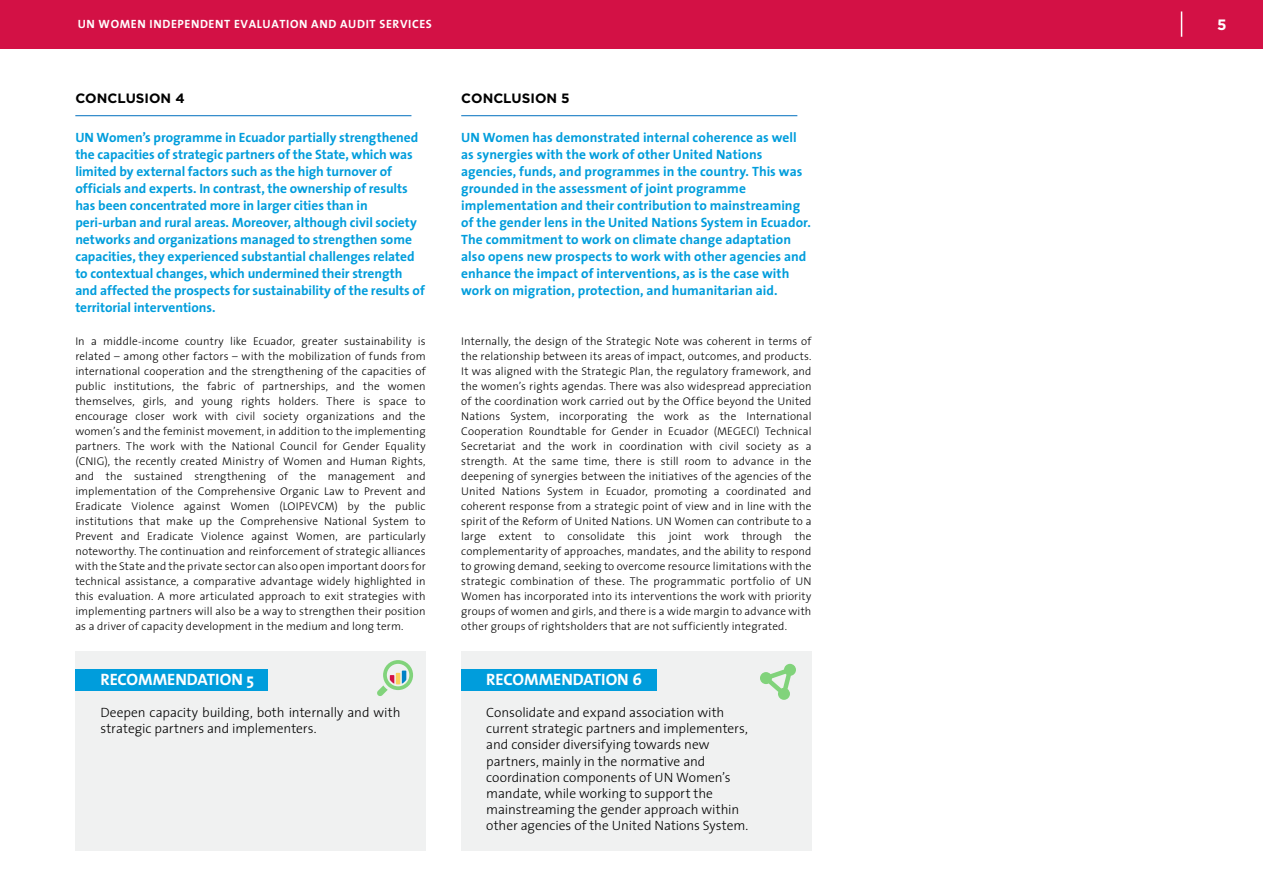
<style>
.page{position:relative;width:1263px;height:893px;background:#fff}
.page>*{position:absolute;margin:0;border:0;box-sizing:border-box;transform-origin:0 0}
.t1{font:700 16.5px "The Sans";letter-spacing:-.005em;color:#fff}
.t2{font:700 15px "Gotham";color:#fff}
.t3{font:700 13.5px/17px "The Sans";color:#009ddc}
.t4{font:300 13.5px/16.2px "The Sans";letter-spacing:-.005em;color:#000}
.t5{font:700 13.5px "Gotham";color:#000}
.t6{font:700 12px "The Sans";letter-spacing:.05em;color:#fff}
.t7{font:300 11.25px/15px "The Sans";letter-spacing:.015em;color:#000;text-align:justify}
</style>
<div class="page">
<div style="left:0;top:0;width:1263px;height:48px;background:#d31145"></div>
<svg style="left:1181px;top:11px;width:1px;height:26px"></svg>
<hr style="left:75px;top:115px;width:336px;height:1px;background:#0070bf">
<div style="left:75px;top:651px;width:351px;height:199px;background:#f0f1f1"></div>
<div style="left:75px;top:669px;width:193px;height:22px;background:#009ddc"></div>
<svg style="left:377px;top:660px;width:36px;height:36px"></svg>
<hr style="left:461px;top:115px;width:336px;height:1px;background:#0070bf">
<div style="left:461px;top:651px;width:350px;height:199px;background:#f0f1f1"></div>
<div style="left:461px;top:669px;width:196px;height:22px;background:#009ddc"></div>
<svg style="left:760px;top:664px;width:36px;height:36px"></svg>
<p class="t6" style="left:78px;top:14px;width:356px">UN WOMEN INDEPENDENT EVALUATION AND AUDIT SERVICES</p>
<h2 class="t2" style="left:1217px;top:15px;width:11px">5</h2>
<p class="t5" style="left:75px;top:89px;width:111px">CONCLUSION 4</p>
<p class="t5" style="left:461px;top:89px;width:110px">CONCLUSION 5</p>
<p class="t3" style="left:75px;top:129px;width:351px">UN Women’s programme in Ecuador partially strengthened the capacities of strategic partners of the State, which was limited by external factors such as the high turnover of officials and experts. In contrast, the ownership of results has been concentrated more in larger cities than in peri-urban and rural areas. Moreover, although civil society networks and organizations managed to strengthen some capacities, they experienced substantial challenges related to contextual changes, which undermined their strength and affected the prospects for sustainability of the results of territorial interventions.</p>
<p class="t7" style="left:75px;top:333px;width:352px">In a middle-income country like Ecuador, greater sustainability is related – among other factors – with the mobilization of funds from international cooperation and the strengthening of the capacities of public institutions, the fabric of partnerships, and the women themselves, girls, and young rights holders. There is space to encourage closer work with civil society organizations and the women’s and the feminist movement, in addition to the implementing partners. The work with the National Council for Gender Equality (CNIG), the recently created Ministry of Women and Human Rights, and the sustained strengthening of the management and implementation of the Comprehensive Organic Law to Prevent and Eradicate Violence against Women (LOIPEVCM) by the public institutions that make up the Comprehensive National System to Prevent and Eradicate Violence against Women, are particularly noteworthy. The continuation and reinforcement of strategic alliances with the State and the private sector can also open important doors for technical assistance, a comparative advantage widely highlighted in this evaluation. A more articulated approach to exit strategies with implementing partners will also be a way to strengthen their position as a driver of capacity development in the medium and long term.</p>
<p class="t3" style="left:461px;top:129px;width:351px">UN Women has demonstrated internal coherence as well as synergies with the work of other United Nations agencies, funds, and programmes in the country. This was grounded in the assessment of joint programme implementation and their contribution to mainstreaming of the gender lens in the United Nations System in Ecuador.<br>The commitment to work on climate change adaptation also opens new prospects to work with other agencies and enhance the impact of interventions, as is the case with work on migration, protection, and humanitarian aid.</p>
<p class="t7" style="left:461px;top:333px;width:352px">Internally, the design of the Strategic Note was coherent in terms of the relationship between its areas of impact, outcomes, and products.<br>It was aligned with the Strategic Plan, the regulatory framework, and the women’s rights agendas. There was also widespread appreciation of the coordination work carried out by the Office beyond the United Nations System, incorporating the work as the International Cooperation Roundtable for Gender in Ecuador (MEGECI) Technical Secretariat and the work in coordination with civil society as a strength. At the same time, there is still room to advance in the deepening of synergies between the initiatives of the agencies of the United Nations System in Ecuador, promoting a coordinated and coherent response from a strategic point of view and in line with the spirit of the Reform of United Nations. UN Women can contribute to a large extent to consolidate this joint work through the complementarity of approaches, mandates, and the ability to respond to growing demand, seeking to overcome resource limitations with the strategic combination of these. The programmatic portfolio of UN Women has incorporated into its interventions the work with priority groups of women and girls, and there is a wide margin to advance with other groups of rightsholders that are not sufficiently integrated.</p>
<h1 class="t1" style="left:100px;top:666px;width:155px">RECOMMENDATION 5</h1>
<h1 class="t1" style="left:486px;top:666px;width:157px">RECOMMENDATION 6</h1>
<p class="t4" style="left:100px;top:704px;width:302px">Deepen capacity building, both internally and with strategic partners and implementers.</p>
<p class="t4" style="left:486px;top:704px;width:263px">Consolidate and expand association with current strategic partners and implementers, and consider diversifying towards new partners, mainly in the normative and coordination components of UN Women’s mandate, while working to support the mainstreaming the gender approach within other agencies of the United Nations System.</p>
</div>
